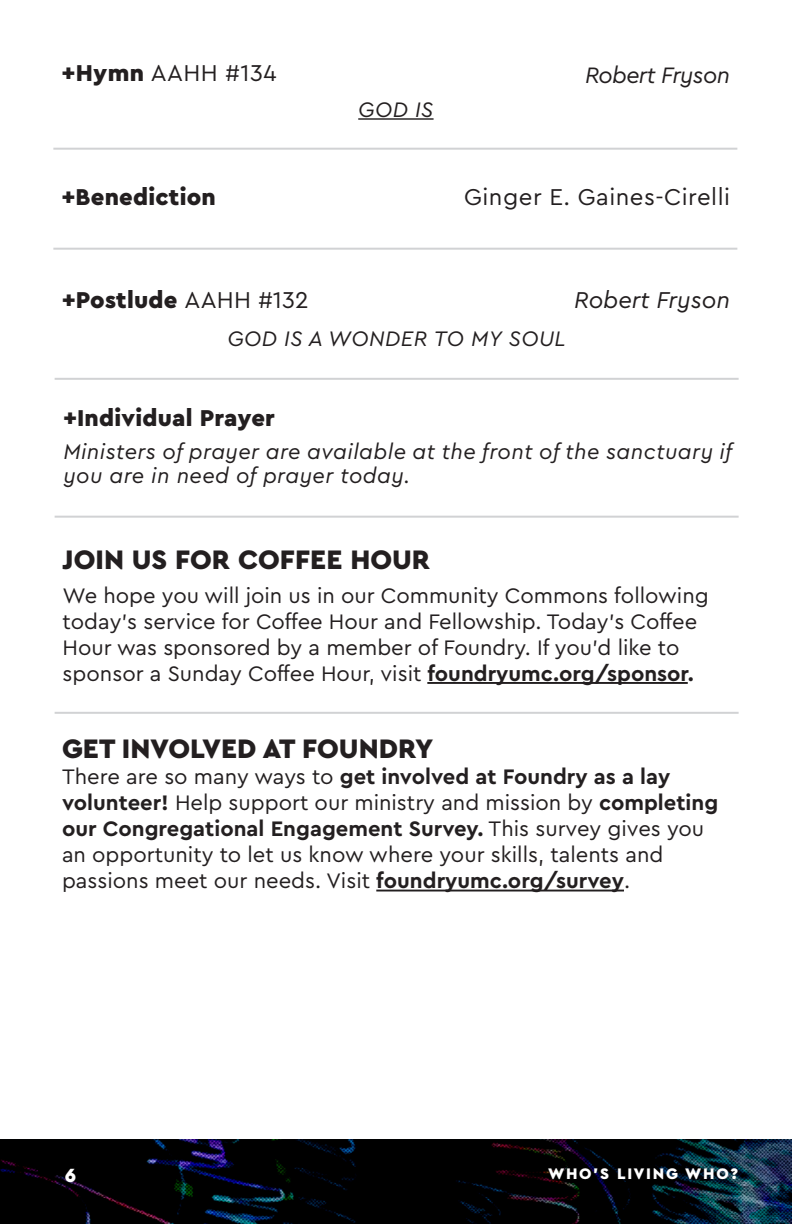
<style>
.page{position:relative;width:792px;height:1224px;background:#fff}
.page>*{position:absolute;margin:0;border:0;box-sizing:border-box;transform-origin:0 0}
.t1{font:900 28px "Cera Pro";color:#231f20}
.t2{font:900 24px "Cera Pro";letter-spacing:.01em;color:#231f20}
.t3{font:24px "Cera Pro";letter-spacing:.02em;color:#231f20}
.t4{font:italic 24px "Cera Pro";color:#231f20}
.t5{font:italic 23.4px "Cera Pro";letter-spacing:-.025em;color:#231f20}
.t6{font:22px/26px "Cera Pro";color:#231f20}
.t7{font:italic 22px/24px "Cera Pro";letter-spacing:.02em;color:#231f20}
.t8{font:900 20px "Cera Pro";color:#fff}
.t9{font:900 16px "Cera Pro";letter-spacing:.11em;color:#fff}
.s1{font-weight:900}
.s2{font-weight:400}
.s3{font-weight:700}
</style>
<div class="page">
<img style="left:0;top:1139px;width:792px;height:85px">
<hr style="left:55px;top:712px;width:684px;height:2px;background:#d1d2d4">
<hr style="left:55px;top:516px;width:684px;height:2px;background:#d1d2d4">
<hr style="left:55px;top:378px;width:684px;height:2px;background:#d1d2d4">
<hr style="left:427px;top:682px;width:261px;height:2px;background:#231f20">
<hr style="left:376px;top:890px;width:248px;height:2px;background:#231f20">
<hr style="left:358px;top:118px;width:76px;height:2px;background:#231f20">
<hr style="left:53px;top:148px;width:684px;height:2px;background:#d1d2d4">
<hr style="left:53px;top:248px;width:684px;height:2px;background:#d1d2d4">
<p class="t3" style="left:62px;top:57px;width:216px"><span class="s1">+Hymn</span> AAHH #134</p>
<p class="t5" style="left:585px;top:60px;width:146px">Robert Fryson</p>
<p class="t7" style="left:358px;top:96px;width:77px">GOD IS</p>
<p class="t2" style="left:62px;top:181px;width:156px">+Benediction</p>
<p class="t3" style="left:464px;top:181px;width:267px">Ginger E. Gaines-Cirelli</p>
<p class="t2" style="left:62px;top:284px;width:248px">+Postlude <span class="s2">AAHH #132</span></p>
<p class="t4" style="left:574px;top:284px;width:157px">Robert Fryson</p>
<p class="t7" style="left:227px;top:326px;width:340px">GOD IS A WONDER TO MY SOUL</p>
<p class="t2" style="left:63px;top:402px;width:213px">+Individual Prayer</p>
<p class="t7" style="left:63px;top:439px;width:670px">Ministers of prayer are available at the front of the sanctuary if you are in need of prayer today.</p>
<p class="t1" style="left:63px;top:541px;width:369px">JOIN US FOR COFFEE HOUR</p>
<p class="t6" style="left:63px;top:581px;width:648px">We hope you will join us in our Community Commons following today’s service for Coffee Hour and Fellowship. Today’s Coffee Hour was sponsored by a member of Foundry. If you’d like to sponsor a Sunday Coffee Hour, visit <span class="s3">foundryumc.org/sponsor.</span></p>
<p class="t1" style="left:62px;top:730px;width:373px">GET INVOLVED AT FOUNDRY</p>
<p class="t6" style="left:62px;top:763px;width:658px">There are so many ways to <span class="s3">get involved at Foundry as a lay volunteer!</span> Help support our ministry and mission by <span class="s3">completing our Congregational Engagement Survey.</span> This survey gives you an opportunity to let us know where your skills, talents and passions meet our needs. Visit <span class="s3">foundryumc.org/survey</span>.</p>
<p class="t8" style="left:65px;top:1162px;width:13px">6</p>
<p class="t9" style="left:548px;top:1163px;width:191px">WHO’S LIVING WHO?</p>
</div>
